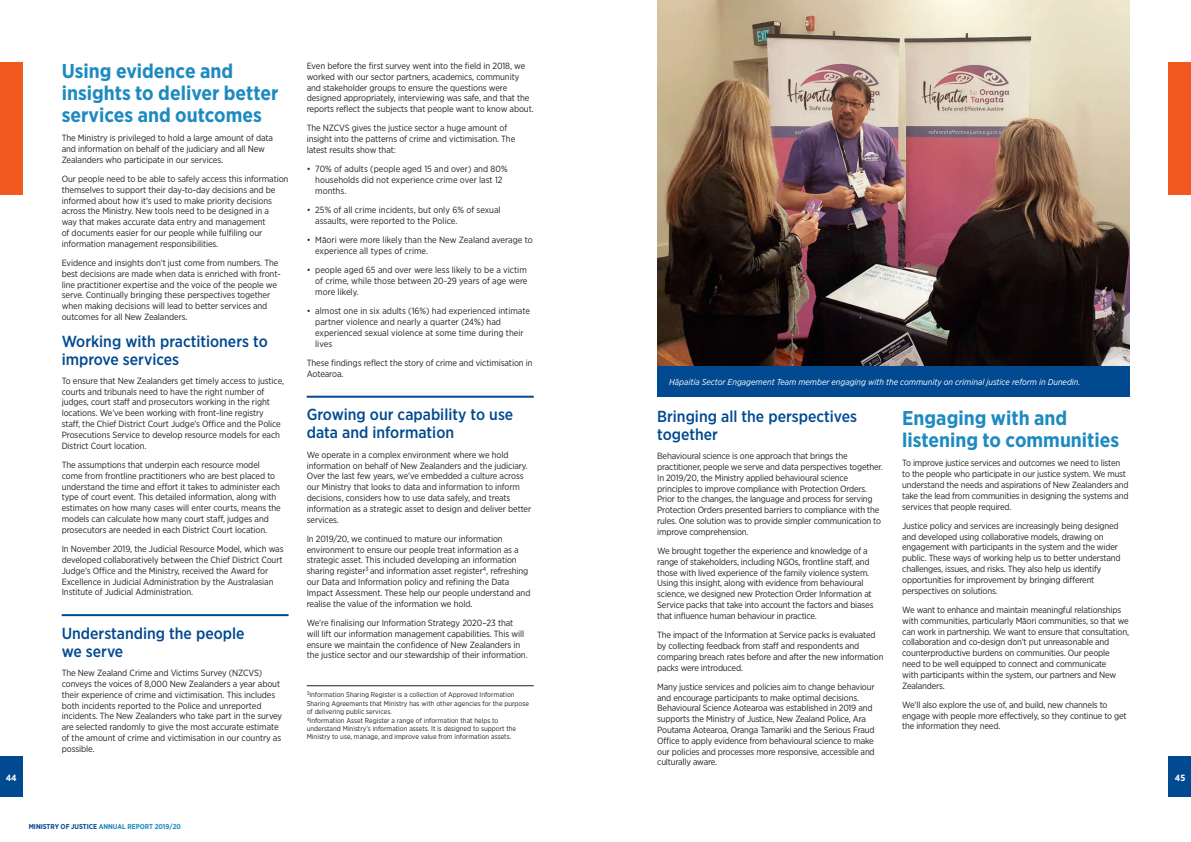
<style>
.page{position:relative;width:1191px;height:842px;background:#fff}
.page>*{position:absolute;margin:0;border:0;box-sizing:border-box;transform-origin:0 0}
.Heading_2{font:700 20px/22px "Gotham Narrow";color:#1e8ac0}
.Heading_3{font:500 16px/18px "Gotham Narrow";color:#014990}
.Heading_3_with_bar{font:500 16px/18px "Gotham Narrow";color:#014990}
.Body_text{font:9px/10.8px "Gotham Narrow";letter-spacing:-.01em;color:#231f20}
.t1{font:700 9px "Gotham Narrow";color:#fff}
.t2{font:italic 8.6px "Gotham Narrow";color:#fff}
.footnote_text{font:7px/8.4px "Gotham Narrow";color:#231f20}
.t3{font:700 7px "Gotham Narrow";color:#1e8ac0}
.s1{color:#014990}
</style>
<div class="page">
<hr style="left:62px;top:614px;width:226px;height:2px;background:#014990">
<hr style="left:307px;top:396px;width:227px;height:2px;background:#014990">
<div style="left:0;top:62px;width:23px;height:132px;background:#f15921"></div>
<div style="left:1168px;top:62px;width:23px;height:132px;background:#f15921"></div>
<hr style="left:307px;top:685px;width:227px;height:1px;background:#231f20">
<img style="left:657px;top:0;width:472px;height:366px">
<div style="left:657px;top:366px;width:472px;height:31px;background:#014990"></div>
<div style="left:0;top:756px;width:23px;height:41px;background:#014990"></div>
<div style="left:1168px;top:756px;width:23px;height:41px;background:#014990"></div>
<p class="Heading_2" style="left:62px;top:60px;width:218px">Using evidence and insights to deliver better services and outcomes</p>
<p class="Body_text" style="left:62px;top:132px;width:213px">The Ministry is privileged to hold a large amount of data and information on behalf of the judiciary and all New<br>Zealanders who participate in our services.</p>
<p class="Body_text" style="left:62px;top:173px;width:228px">Our people need to be able to safely access this information themselves to support their day-to-day decisions and be informed about how it’s used to make priority decisions across the Ministry. New tools need to be designed in a<br>way that makes accurate data entry and management<br>of documents easier for our people while fulfiling our information management responsibilities.</p>
<p class="Body_text" style="left:62px;top:257px;width:220px">Evidence and insights don’t just come from numbers. The best decisions are made when data is enriched with front&shy;line practitioner expertise and the voice of the people we serve. Continually bringing these perspectives together when making decisions will lead to better services and outcomes for all New Zealanders.</p>
<p class="Heading_3" style="left:62px;top:332px;width:207px">Working with practitioners to improve services</p>
<p class="Body_text" style="left:62px;top:375px;width:224px">To ensure that New Zealanders get timely access to justice, courts and tribunals need to have the right number of judges, court staff and prosecutors working in the right locations. We’ve been working with front-line registry staff, the Chief District Court Judge’s Office and the Police Prosecutions Service to develop resource models for each District Court location.</p>
<p class="Body_text" style="left:62px;top:459px;width:220px">The assumptions that underpin each resource model come from frontline practitioners who are best placed to understand the time and effort it takes to administer each type of court event. This detailed information, along with estimates on how many cases will enter courts, means the models can calculate how many court staff, judges and prosecutors are needed in each District Court location.</p>
<p class="Body_text" style="left:62px;top:543px;width:223px">In November 2019, the Judicial Resource Model, which was developed collaboratively between the Chief District Court Judge’s Office and the Ministry, received the Award for Excellence in Judicial Administration by the Australasian Institute of Judicial Administration.</p>
<p class="Heading_3_with_bar" style="left:62px;top:624px;width:184px">Understanding the people we serve</p>
<p class="Body_text" style="left:62px;top:667px;width:222px">The New Zealand Crime and Victims Survey (NZCVS) conveys the voices of 8,000 New Zealanders a year about their experience of crime and victimisation. This includes both incidents reported to the Police and unreported incidents. The New Zealanders who take part in the survey are selected randomly to give the most accurate estimate of the amount of crime and victimisation in our country as possible.</p>
<p class="Body_text" style="left:307px;top:60px;width:228px">Even before the first survey went into the field in 2018, we worked with our sector partners, academics, community and stakeholder groups to ensure the questions were designed appropriately, interviewing was safe, and that the reports reflect the subjects that people want to know about.</p>
<p class="Body_text" style="left:307px;top:123px;width:210px">The NZCVS gives the justice sector a huge amount of insight into the patterns of crime and victimisation. The latest results show that:</p>
<p class="Body_text" style="left:315px;top:164px;width:194px;text-indent:-9px">• 70% of adults (people aged 15 and over) and 80% households did not experience crime over last 12 months.</p>
<p class="Body_text" style="left:315px;top:204px;width:187px;text-indent:-9px">• 25% of all crime incidents, but only 6% of sexual assaults, were reported to the Police.</p>
<p class="Body_text" style="left:315px;top:235px;width:219px;text-indent:-9px">• Māori were more likely than the New Zealand average to experience all types of crime.</p>
<p class="Body_text" style="left:315px;top:265px;width:214px;text-align:justify;text-indent:-9px">• people aged 65 and over were less likely to be a victim of crime, while those between 20-29 years of age were more likely.</p>
<p class="Body_text" style="left:315px;top:306px;width:216px;text-indent:-9px">• almost one in six adults (16%) had experienced intimate partner violence and nearly a quarter (24%) had experienced sexual violence at some time during their lives</p>
<p class="Body_text" style="left:307px;top:357px;width:227px">These findings reflect the story of crime and victimisation in<br>Aotearoa.</p>
<p class="Heading_3_with_bar" style="left:307px;top:406px;width:208px">Growing our capability to use data and information</p>
<p class="Body_text" style="left:307px;top:449px;width:226px">We operate in a complex environment where we hold information on behalf of New Zealanders and the judiciary.<br>Over the last few years, we’ve embedded a culture across our Ministry that looks to data and information to inform decisions, considers how to use data safely, and treats information as a strategic asset to design and deliver better services.</p>
<p class="Body_text" style="left:307px;top:533px;width:225px">In 2019/20, we continued to mature our information environment to ensure our people treat information as a strategic asset. This included developing an information sharing register<sup>3</sup> and information asset register<sup>4</sup>, refreshing our Data and Information policy and refining the Data Impact Assessment. These help our people understand and realise the value of the information we hold.</p>
<p class="Body_text" style="left:307px;top:617px;width:222px">We’re finalising our Information Strategy 2020–23 that will lift our information management capabilities. This will ensure we maintain the confidence of New Zealanders in the justice sector and our stewardship of their information.</p>
<p class="footnote_text" style="left:307px;top:690px;width:224px"><sup>3</sup>Information Sharing Register is a collection of Approved Information Sharing Agreements that Ministry has with other agencies for the purpose of delivering public services.<br><sup>4</sup>Information Asset Register a range of information that helps to understand Ministry’s information assets. It is designed to support the Ministry to use, manage, and improve value from information assets.</p>
<p class="t2" style="left:669px;top:376px;width:413px">Hāpaitia Sector Engagement Team member engaging with the community on criminal justice reform in Dunedin.</p>
<p class="Heading_3" style="left:657px;top:407px;width:201px">Bringing all the perspectives together</p>
<p class="Body_text" style="left:657px;top:450px;width:227px">Behavioural science is one approach that brings the practitioner, people we serve and data perspectives together.<br>In 2019/20, the Ministry applied behavioural science principles to improve compliance with Protection Orders.<br>Prior to the changes, the language and process for serving Protection Orders presented barriers to compliance with the rules. One solution was to provide simpler communication to improve comprehension.</p>
<p class="Body_text" style="left:657px;top:545px;width:218px">We brought together the experience and knowledge of a range of stakeholders, including NGOs, frontline staff, and those with lived experience of the family violence system.<br>Using this insight, along with evidence from behavioural science, we designed new Protection Order Information at Service packs that take into account the factors and biases that influence human behaviour in practice.</p>
<p class="Body_text" style="left:657px;top:629px;width:228px">The impact of the Information at Service packs is evaluated by collecting feedback from staff and respondents and comparing breach rates before and after the new information packs were introduced.</p>
<p class="Body_text" style="left:657px;top:681px;width:219px">Many justice services and policies aim to change behaviour and encourage participants to make optimal decisions.<br>Behavioural Science Aotearoa was established in 2019 and supports the Ministry of Justice, New Zealand Police, Ara Poutama Aotearoa, Oranga Tamariki and the Serious Fraud Office to apply evidence from behavioural science to make our policies and processes more responsive, accessible and culturally aware.</p>
<p class="Heading_2" style="left:902px;top:407px;width:219px">Engaging with and listening to communities</p>
<p class="Body_text" style="left:902px;top:458px;width:228px">To improve justice services and outcomes we need to listen to the people who participate in our justice system. We must understand the needs and aspirations of New Zealanders and take the lead from communities in designing the systems and services that people required.</p>
<p class="Body_text" style="left:902px;top:520px;width:220px">Justice policy and services are increasingly being designed and developed using collaborative models, drawing on engagement with participants in the system and the wider public. These ways of working help us to better understand challenges, issues, and risks. They also help us identify opportunities for improvement by bringing different perspectives on solutions.</p>
<p class="Body_text" style="left:902px;top:604px;width:228px">We want to enhance and maintain meaningful relationships with communities, particularly Māori communities, so that we can work in partnership. We want to ensure that consultation, collaboration and co-design don’t put unreasonable and counterproductive burdens on communities. Our people need to be well equipped to connect and communicate<br>with participants within the system, our partners and New Zealanders.</p>
<p class="Body_text" style="left:902px;top:699px;width:226px">We’ll also explore the use of, and build, new channels to engage with people more effectively, so they continue to get the information they need.</p>
<p class="t1" style="left:6px;top:772px;width:12px">44</p>
<p class="t1" style="left:1175px;top:772px;width:12px">45</p>
<p class="t3" style="left:29px;top:822px;width:154px"><span class="s1">MINISTRY OF JUSTICE</span> ANNUAL REPORT 2019/20</p>
</div>
